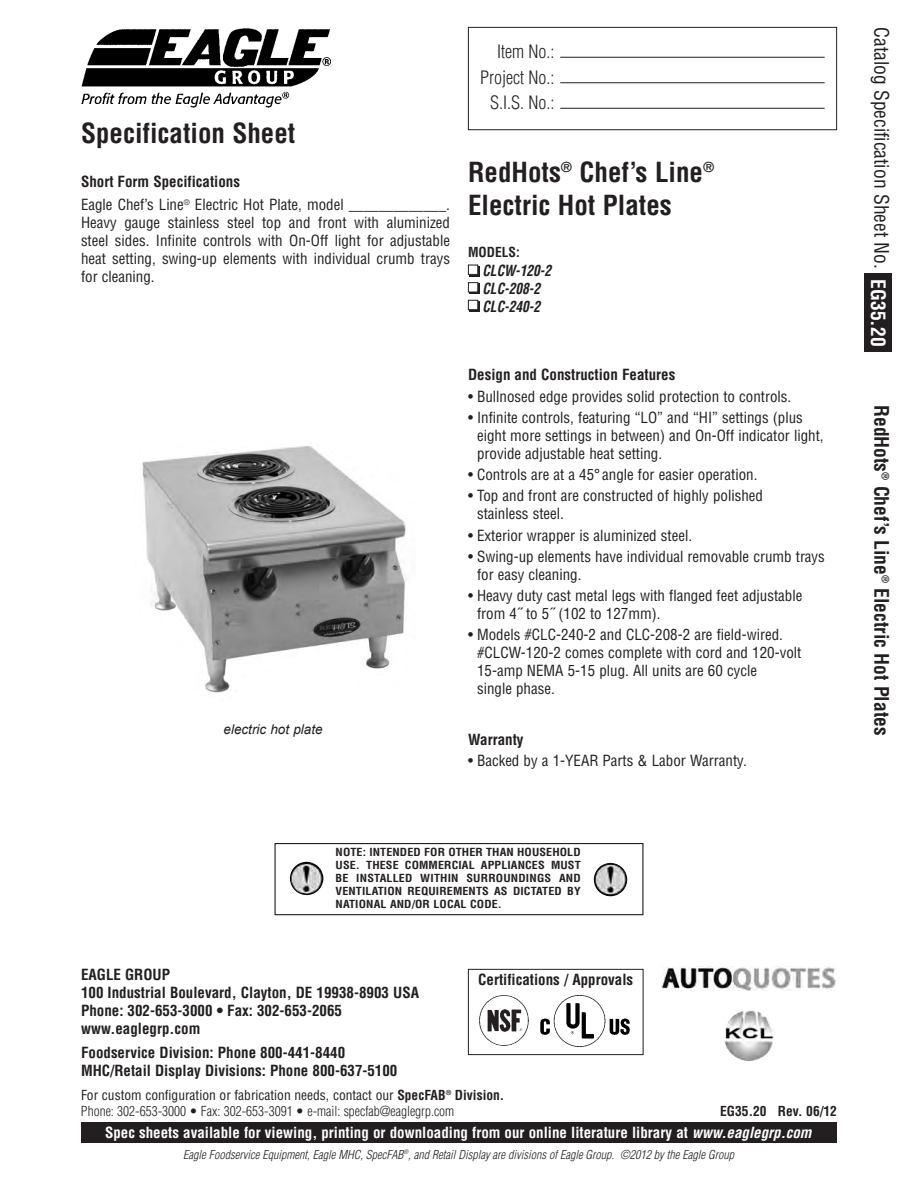
<style>
.page{position:relative;width:918px;height:1188px;background:#fff}
.page>*{position:absolute;margin:0;border:0;box-sizing:border-box;transform-origin:0 0}
.t1{font:700 condensed 27px/32.4px "Helvetica";color:#231f20}
.t2{font:700 condensed 19.5px "Helvetica";color:#231f20}
.t3{font:condensed 19.5px "Helvetica";color:#231f20}
.t4{font:300 condensed 18px/25.5px "Helvetica";color:#231f20;text-align:right}
.t5{font:condensed 15px/18px "Helvetica";color:#231f20}
.t6{font:700 condensed 15px/18px "Helvetica";color:#231f20}
.t7{font:700 condensed 15px "Helvetica";color:#fff}
.t8{font:italic 700 condensed 15px/18px "Helvetica";color:#231f20;scale:.9 1}
.t9{font:300 condensed 13.5px/16.2px "Helvetica";color:#231f20}
.t10{font:700 condensed 13.5px "Helvetica";color:#231f20}
.t11{font:italic 13.5px "Arial";color:#231f20}
.t12{font:italic 300 condensed 12px "Helvetica";color:#231f20}
.t13{font:700 condensed 10.95px/12.9px "Helvetica";letter-spacing:.01em;color:#231f20;text-align:justify;scale:1.1 1}
.s1{font-weight:700}
.s2{font-weight:400}
.s3{font-style:italic}
.s4{font-weight:700;color:#fff}
</style>
<div class="page">
<div style="left:864px;top:274px;width:28px;height:78px;background:#231f20"></div>
<div style="left:468px;top:27px;width:369px;height:103px;border:1px solid #231f20"></div>
<hr style="left:560px;top:82px;width:265px;height:1px;background:#231f20">
<hr style="left:560px;top:57px;width:265px;height:1px;background:#231f20">
<hr style="left:560px;top:108px;width:265px;height:1px;background:#231f20">
<img style="left:81px;top:28px;width:250px;height:79px">
<div style="left:81px;top:1122px;width:756px;height:21px;background:#231f20"></div>
<svg style="left:724px;top:1010px;width:51px;height:51px"></svg>
<img style="left:724px;top:1011px;width:51px;height:49px;border-radius:50%">
<div style="left:470px;top:266px;width:10px;height:10px;background:#231f20"></div>
<div style="left:468px;top:265px;width:10px;height:9px;background:#fff"></div>
<div style="left:468px;top:265px;width:10px;height:10px;border:1px solid #231f20"></div>
<div style="left:470px;top:284px;width:10px;height:10px;background:#231f20"></div>
<div style="left:468px;top:283px;width:10px;height:9px;background:#fff"></div>
<div style="left:468px;top:282px;width:10px;height:10px;border:1px solid #231f20"></div>
<div style="left:470px;top:301px;width:10px;height:11px;background:#231f20"></div>
<div style="left:468px;top:300px;width:10px;height:10px;background:#fff"></div>
<div style="left:468px;top:300px;width:10px;height:10px;border:1px solid #231f20"></div>
<div style="left:468px;top:969px;width:175px;height:86px;border:1px solid #231f20"></div>
<svg style="left:478px;top:995px;width:52px;height:51px"></svg>
<img style="left:479px;top:995px;width:50px;height:51px;border-radius:50%">
<svg style="left:540px;top:995px;width:47px;height:38px"></svg>
<img style="left:541px;top:996px;width:89px;height:51px">
<img style="left:142px;top:446px;width:265px;height:247px">
<div style="left:275px;top:843px;width:368px;height:72px;border:1px solid #231f20"></div>
<img style="left:295px;top:862px;width:29px;height:33px">
<img style="left:598px;top:863px;width:29px;height:33px">
<img style="left:662px;top:967px;width:174px;height:23px">
<h1 class="t1" style="left:81px;top:117px;width:216px">Specification Sheet</h1>
<p class="t5" style="left:81px;top:169px;width:371px;line-height:23.4px"><span class="s1">Short Form Specifications<br></span>Eagle Chef’s Line<sup>®</sup> Electric Hot Plate, model _____________.</p>
<p class="t5" style="left:81px;top:213px;width:371px;text-align:justify">Heavy gauge stainless steel top and front with aluminized steel sides. Infinite controls with On-Off light for adjustable heat setting, swing-up elements with individual crumb trays for cleaning.</p>
<p class="t4" style="left:480px;top:39px;width:76px">Item No.:<br>Project No.:<br>S.I.S. No.:</p>
<h1 class="t1" style="left:468px;top:156px;width:248px">RedHots<sup>®</sup> Chef’s Line<sup>®<br></sup>Electric Hot Plates</h1>
<p class="t10" style="left:468px;top:244px;width:53px">MODELS:</p>
<p class="t8" style="left:482px;top:261px;width:78px">CLCW-120-2<br>CLC-208-2<br>CLC-240-2</p>
<p class="t11" style="left:224px;top:720px;width:101px">electric hot plate</p>
<p class="t6" style="left:468px;top:366px;width:209px">Design and Construction Features</p>
<p class="t5" style="left:468px;top:387px;width:325px">• Bullnosed edge provides solid protection to controls.</p>
<p class="t5" style="left:477px;top:408px;width:348px;text-indent:-9px">• Infinite controls, featuring “LO” and “HI” settings (plus eight more settings in between) and On-Off indicator light, provide adjustable heat setting.</p>
<p class="t5" style="left:468px;top:465px;width:291px">• Controls are at a 45° angle for easier operation.</p>
<p class="t5" style="left:477px;top:487px;width:288px;text-indent:-9px">• Top and front are constructed of highly polished stain less steel.</p>
<p class="t5" style="left:468px;top:526px;width:226px">• Exterior wrapper is aluminized steel.</p>
<p class="t5" style="left:477px;top:547px;width:349px;text-indent:-9px">• Swing-up elements have individual removable crumb trays for easy cleaning.</p>
<p class="t5" style="left:477px;top:586px;width:327px;text-indent:-9px">• Heavy duty cast metal legs with flanged feet adjustable from 4˝ to 5˝ (102 to 127mm).</p>
<p class="t5" style="left:477px;top:626px;width:326px;text-indent:-9px">• Models #CLC-240-2 and CLC-208-2 are field-wired. #CLCW-120-2 comes complete with cord and 120-volt 15-amp NEMA 5-15 plug. All units are 60 cycle<br>single phase.</p>
<p class="t6" style="left:468px;top:730px;width:57px">Warranty</p>
<p class="t5" style="left:468px;top:751px;width:280px">• Backed by a 1-YEAR Parts &amp; Labor Warranty.</p>
<p class="t13" style="left:336px;top:846px;width:224px">NOTE: INTENDED FOR OTHER THAN HOUSEHOLD USE. THESE COMMERCIAL APPLIANCES MUST BE INSTALLED WITHIN SURROUNDINGS AND VENTILATION REQUIREMENTS AS DICTATED BY NATIONAL AND/OR LOCAL CODE.</p>
<p class="t6" style="left:81px;top:965px;width:340px">EAGLE GROUP<br>100 Industrial Boulevard, Clayton, DE 19938-8903 USA<br>Phone: 302-653-3000 • Fax: 302-653-2065 www.eaglegrp.com</p>
<p class="t6" style="left:81px;top:1044px;width:318px">Foodservice Division: Phone 800-441-8440<br>MHC/Retail Display Divisions: Phone 800-637-5100</p>
<p class="t6" style="left:478px;top:971px;width:156px">Certifications / Approvals</p>
<p class="t9" style="left:81px;top:1087px;width:425px"><span class="s2">For custom configuration or fabrication needs, contact our</span> <span class="s1">SpecFAB</span><sup>®</sup> <span class="s1">Division.<br></span>Phone: 302-653-3000 • Fax: 302-653-3091 • e-mail: specfab@eaglegrp.com</p>
<p class="t10" style="left:720px;top:1103px;width:118px">EG35.20 Rev. 06/12</p>
<p class="t7" style="left:105px;top:1123px;width:708px">Spec sheets available for viewing, printing or downloading from our online literature library at <span class="s3">www.eaglegrp.com</span></p>
<p class="t12" style="left:183px;top:1147px;width:552px">Eagle Foodservice Equipment, Eagle MHC, SpecFAB<sup>®</sup>, and Retail Display are divisions of Eagle Group. ©2012 by the Eagle Group</p>
<h2 class="t3" style="left:894px;top:27px;width:321px;rotate:90deg">Catalog Specification Sheet No. <span class="s4">EG35.20</span></h2>
<h2 class="t2" style="left:893px;top:405px;width:332px;rotate:90deg">RedHots<sup>®</sup> Chef’s Line<sup>®</sup> Electric Hot Plates</h2>
</div>
